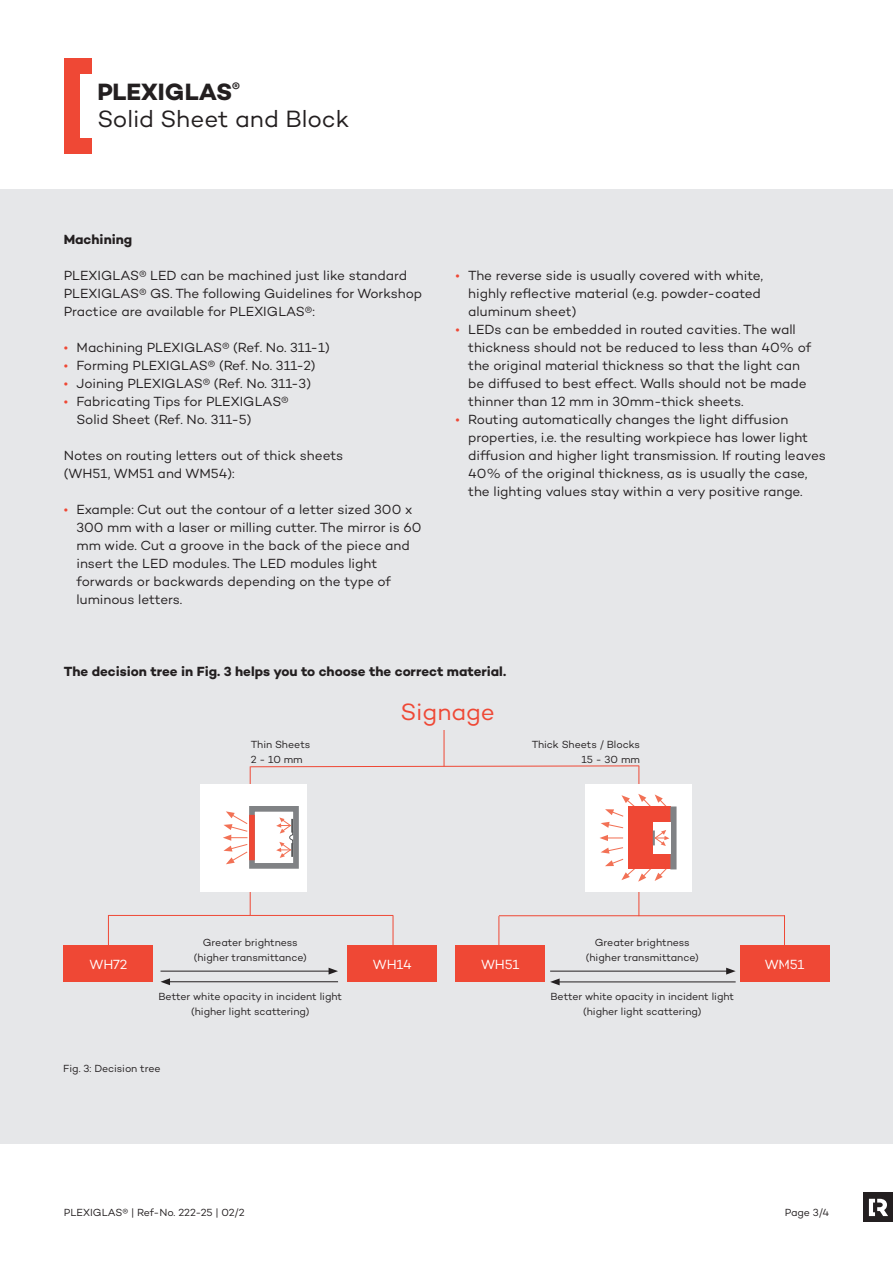
<style>
.page{position:relative;width:893px;height:1263px;background:#fff}
.page>*{position:absolute;margin:0;border:0;box-sizing:border-box;transform-origin:0 0}
.t1{font:24px/27px "Campton";letter-spacing:-.005em;color:#231f20}
.t2{font:24px "Campton";color:#ef4835}
.t3{font:13.5px/18px "Campton";color:#231f20}
.t4{font:700 13.5px "Campton";color:#231f20}
.t5{font:13.5px "Campton";letter-spacing:-.015em;color:#fff}
.t6{font:10.5px/15px "Campton";letter-spacing:-.005em;color:#231f20;text-align:center}
.s1{font-weight:700}
.s2{color:#ef4835}
</style>
<div class="page">
<div style="left:0;top:190px;width:893px;height:954px;background:#e6e7e9"></div>
<div style="left:64px;top:58px;width:16px;height:96px;background:#ef4835"></div>
<div style="left:80px;top:58px;width:12px;height:16px;background:#ef4835"></div>
<div style="left:79px;top:138px;width:13px;height:16px;background:#ef4835"></div>
<hr style="left:638px;top:766px;width:1px;height:150px;background:#ef4835">
<div style="left:585px;top:784px;width:107px;height:108px;background:#fff"></div>
<hr style="left:108px;top:915px;width:1px;height:45px;background:#ef4835">
<hr style="left:444px;top:701px;width:1px;height:65px;background:#ef4835">
<div style="left:281px;top:693px;width:333px;height:36px;background:#e6e7e9"></div>
<svg style="left:251px;top:765px;width:389px;height:2px"></svg>
<div style="left:64px;top:946px;width:89px;height:36px;background:#ef4835"></div>
<hr style="left:250px;top:766px;width:1px;height:149px;background:#ef4835">
<div style="left:200px;top:784px;width:106px;height:108px;background:#fff"></div>
<div style="left:249px;top:806px;width:50px;height:63px;border:6px solid #808285"></div>
<div style="left:249px;top:815px;width:6px;height:45px;background:#ef4835"></div>
<div style="left:670px;top:806px;width:6px;height:63px;background:#808285"></div>
<hr style="left:108px;top:915px;width:285px;height:1px;background:#ef4835">
<hr style="left:499px;top:915px;width:286px;height:1px;background:#ef4835">
<hr style="left:393px;top:916px;width:1px;height:43px;background:#ef4835">
<div style="left:348px;top:946px;width:89px;height:36px;background:#ef4835"></div>
<hr style="left:161px;top:971px;width:170px;height:1px;background:#231f20">
<svg style="left:329px;top:968px;width:9px;height:6px"></svg>
<hr style="left:168px;top:981px;width:170px;height:1px;background:#231f20">
<svg style="left:161px;top:978px;width:9px;height:7px"></svg>
<div style="left:740px;top:946px;width:89px;height:36px;background:#ef4835"></div>
<hr style="left:784px;top:915px;width:1px;height:54px;background:#ef4835">
<hr style="left:498px;top:916px;width:1px;height:62px;background:#ef4835">
<div style="left:455px;top:946px;width:90px;height:36px;background:#ef4835"></div>
<hr style="left:550px;top:971px;width:178px;height:1px;background:#231f20">
<svg style="left:726px;top:968px;width:10px;height:6px"></svg>
<hr style="left:557px;top:981px;width:179px;height:1px;background:#231f20">
<svg style="left:550px;top:978px;width:10px;height:7px"></svg>
<svg style="left:276px;top:817px;width:18px;height:52px"></svg>
<svg style="left:223px;top:811px;width:25px;height:53px"></svg>
<svg style="left:600px;top:794px;width:69px;height:88px"></svg>
<div style="left:863px;top:1192px;width:30px;height:30px;background:#231f20"></div>
<svg style="left:869px;top:1199px;width:19px;height:17px"></svg>
<h1 class="t1" style="left:97px;top:78px;width:253px"><span class="s1">PLEXIGLAS</span><sup>®<br></sup>Solid Sheet and Block</h1>
<p class="t4" style="left:64px;top:231px;width:70px">Machining</p>
<p class="t3" style="left:64px;top:266px;width:360px">PLEXIGLAS® LED can be machined just like standard<br>PLEXIGLAS® GS. The following Guidelines for Workshop<br>Practice are available for PLEXIGLAS®:</p>
<p class="t3" style="left:64px;top:338px;width:267px"><span class="s2">•</span> Machining PLEXIGLAS® (Ref. No. 311-1)</p>
<p class="t3" style="left:64px;top:356px;width:253px"><span class="s2">•</span> Forming PLEXIGLAS® (Ref. No. 311-2)</p>
<p class="t3" style="left:64px;top:374px;width:249px"><span class="s2">•</span> Joining PLEXIGLAS® (Ref. No. 311-3)</p>
<p class="t3" style="left:77px;top:392px;width:214px;text-indent:-13px"><span class="s2">•</span> Fabricating Tips for PLEXIGLAS®<br>Solid Sheet (Ref. No. 311-5)</p>
<p class="t3" style="left:64px;top:446px;width:281px">Notes on routing letters out of thick sheets (WH51, WM51 and WM54):</p>
<p class="t3" style="left:77px;top:500px;width:346px;text-indent:-13px"><span class="s2">•</span> Example: Cut out the contour of a letter sized 300 x 300 mm with a laser or milling cutter. The mirror is 60 mm wide. Cut a groove in the back of the piece and insert the LED modules. The LED modules light forwards or backwards depending on the type of luminous letters.</p>
<p class="t3" style="left:468px;top:266px;width:296px;text-indent:-13px"><span class="s2">•</span> The reverse side is usually covered with white, highly reflective material (e.g. powder-coated aluminum sheet)</p>
<p class="t3" style="left:468px;top:320px;width:344px;text-indent:-13px"><span class="s2">•</span> LEDs can be embedded in routed cavities. The wall thickness should not be reduced to less than 40% of the original material thickness so that the light can be diffused to best effect. Walls should not be made thinner than 12 mm in 30mm-thick sheets.</p>
<p class="t3" style="left:468px;top:410px;width:359px;text-indent:-13px"><span class="s2">•</span> Routing automatically changes the light diffusion properties, i.e. the resulting workpiece has lower light diffusion and higher light transmission. If routing leaves 40% of the original thickness, as is usually the case, the lighting values stay within a very positive range.</p>
<p class="t4" style="left:64px;top:662px;width:444px">The decision tree in Fig. 3 helps you to choose the correct material.</p>
<h1 class="t2" style="left:400px;top:697px;width:96px">Signage</h1>
<p class="t6" style="left:251px;top:736px;width:61px;text-align:left">Thin Sheets<br>2 - 10 mm</p>
<p class="t6" style="left:532px;top:736px;width:110px;text-align:right">Thick Sheets / Blocks<br>15 - 30 mm</p>
<p class="t5" style="left:90px;top:956px;width:39px">WH72</p>
<p class="t6" style="left:194px;top:934px;width:115px">Greater brightness (higher transmittance)</p>
<p class="t6" style="left:159px;top:988px;width:185px">Better white opacity in incident light (higher light scattering)</p>
<p class="t5" style="left:373px;top:956px;width:40px">WH14</p>
<p class="t6" style="left:586px;top:934px;width:115px">Greater brightness (higher transmittance)</p>
<p class="t6" style="left:550px;top:988px;width:185px">Better white opacity in incident light (higher light scattering)</p>
<p class="t5" style="left:481px;top:956px;width:40px">WH51</p>
<p class="t5" style="left:765px;top:956px;width:41px">WM51</p>
<p class="t6" style="left:63px;top:1060px;width:99px">Fig. 3: Decision tree</p>
<p class="t6" style="left:64px;top:1204px;width:182px">PLEXIGLAS® | Ref-No. 222-25 | 02/2</p>
<p class="t6" style="left:785px;top:1204px;width:46px">Page 3/4</p>
</div>
